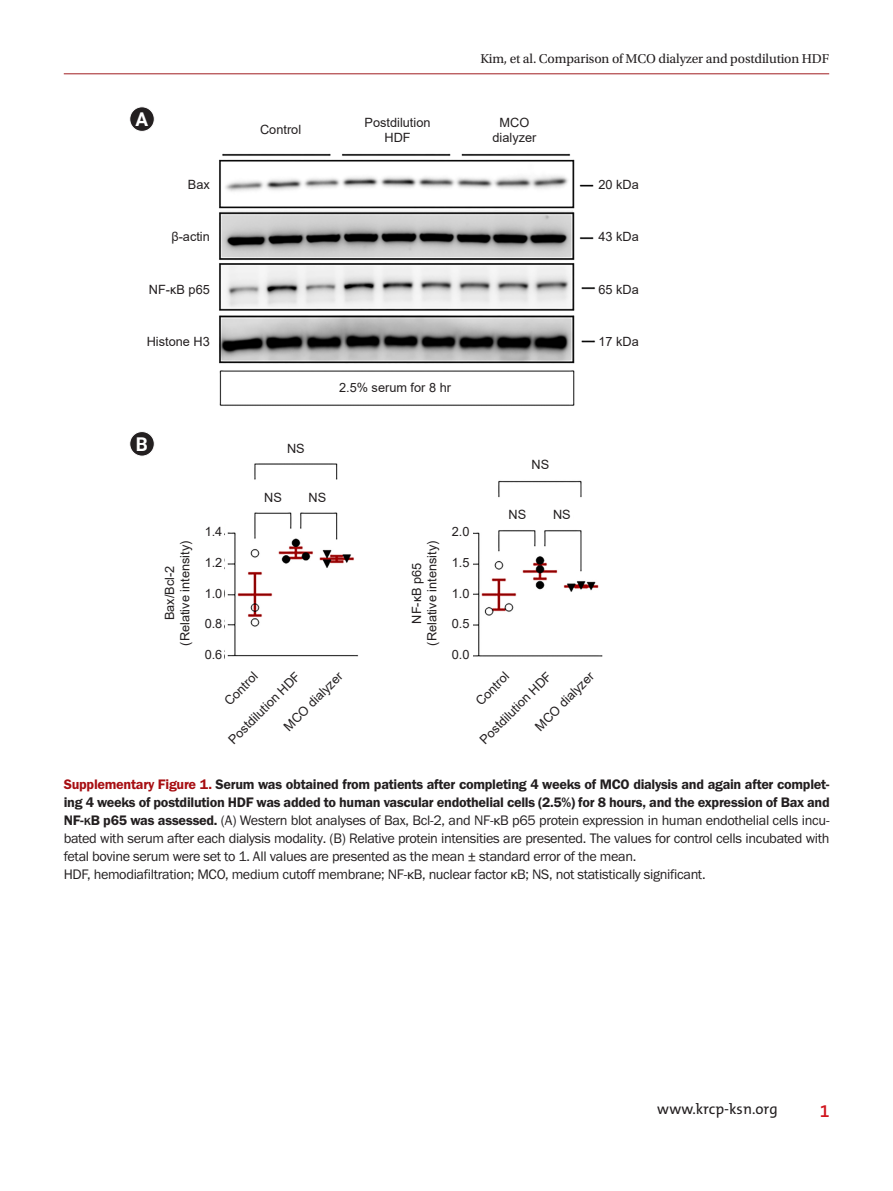
<style>
.page{position:relative;width:893px;height:1191px;background:#fff}
.page>*{position:absolute;margin:0;border:0;box-sizing:border-box;transform-origin:0 0}
.t1{font:700 18.9px "Roboto";color:#fff}
.t2{font:600 18px "The Mix B W6";color:#d1161e}
.t3{font:15px "The Mix B W5 Plain";color:#231f20}
.fig-caption{font:14.25px/18px "Franklin Gothic Pro";letter-spacing:-.02em;color:#231f20;text-align:justify}
.t4{font:13.5px "Utopia Std";letter-spacing:-.01em;color:#231f20}
.picture_print{font:12.75px "Arial";color:#231f20}
.s1{font-weight:600;color:#a70e12}
.s2{font-weight:600}
.s3{font-family:"Franklin Gothic";font-weight:500}
.s4{font-family:"Myriad Pro"}
</style>
<div class="page">
<hr style="left:64px;top:73px;width:765px;height:1px;background:#a11d21">
<img style="left:227px;top:463px;width:132px;height:194px">
<img style="left:474px;top:480px;width:129px;height:177px">
<div style="left:261px;top:491px;width:23px;height:14px;background:#fff"></div>
<div style="left:506px;top:508px;width:23px;height:15px;background:#fff"></div>
<div style="left:306px;top:491px;width:23px;height:14px;background:#fff"></div>
<div style="left:550px;top:508px;width:23px;height:15px;background:#fff"></div>
<div style="left:130px;top:431px;width:24px;height:25px;background:#231f20;border-radius:50%"></div>
<div style="left:129px;top:431px;width:26px;height:25px;border:1px solid #fff;border-radius:50%"></div>
<img style="left:219px;top:153px;width:377px;height:253px">
<div style="left:130px;top:107px;width:24px;height:24px;background:#231f20;border-radius:50%"></div>
<div style="left:129px;top:106px;width:26px;height:26px;border:1px solid #fff;border-radius:50%"></div>
<div style="left:315px;top:374px;width:160px;height:27px;background:#fff"></div>
<p class="t4" style="left:480px;top:51px;width:350px">Kim, et al. Comparison of MCO dialyzer and postdilution HDF</p>
<p class="t1" style="left:136px;top:106px;width:14px">A</p>
<p class="picture_print" style="left:260px;top:121px;width:43px">Control</p>
<p class="picture_print" style="left:365px;top:113px;width:67px">Postdilution</p>
<p class="picture_print" style="left:384px;top:129px;width:28px">HDF</p>
<p class="picture_print" style="left:500px;top:113px;width:31px">MCO</p>
<p class="picture_print" style="left:493px;top:129px;width:45px">dialyzer</p>
<p class="picture_print" style="left:188px;top:175px;width:23px">Bax</p>
<p class="picture_print" style="left:598px;top:175px;width:42px">20 kDa</p>
<p class="picture_print" style="left:171px;top:228px;width:40px">β-actin</p>
<p class="picture_print" style="left:598px;top:228px;width:42px">43 kDa</p>
<p class="picture_print" style="left:149px;top:280px;width:62px">NF-κB p65</p>
<p class="picture_print" style="left:598px;top:280px;width:42px">65 kDa</p>
<p class="picture_print" style="left:147px;top:333px;width:65px">Histone H3</p>
<p class="picture_print" style="left:598px;top:333px;width:42px">17 kDa</p>
<p class="picture_print" style="left:339px;top:379px;width:113px">2.5% serum for 8 hr</p>
<p class="t1" style="left:136px;top:431px;width:14px">B</p>
<p class="picture_print" style="left:287px;top:439px;width:19px">NS</p>
<p class="picture_print" style="left:532px;top:456px;width:19px">NS</p>
<p class="picture_print" style="left:264px;top:488px;width:19px">NS</p>
<p class="picture_print" style="left:309px;top:488px;width:19px">NS</p>
<p class="picture_print" style="left:509px;top:506px;width:19px">NS</p>
<p class="picture_print" style="left:553px;top:506px;width:19px">NS</p>
<p class="picture_print" style="left:176px;top:645px;width:106px;rotate:-90deg">(Relative intensity)</p>
<p class="picture_print" style="left:161px;top:620px;width:56px;rotate:-90deg">Bax/Bcl-2</p>
<p class="picture_print" style="left:205px;top:523px;width:19px">1.4</p>
<p class="picture_print" style="left:205px;top:554px;width:19px">1.2</p>
<p class="picture_print" style="left:205px;top:584px;width:19px">1.0</p>
<p class="picture_print" style="left:205px;top:615px;width:19px">0.8</p>
<p class="picture_print" style="left:205px;top:646px;width:19px">0.6</p>
<p class="picture_print" style="left:423px;top:645px;width:106px;rotate:-90deg">(Relative intensity)</p>
<p class="picture_print" style="left:408px;top:623px;width:62px;rotate:-90deg">NF-κB p65</p>
<p class="picture_print" style="left:452px;top:523px;width:19px">2.0</p>
<p class="picture_print" style="left:452px;top:554px;width:19px">1.5</p>
<p class="picture_print" style="left:452px;top:584px;width:19px">1.0</p>
<p class="picture_print" style="left:452px;top:615px;width:19px">0.5</p>
<p class="picture_print" style="left:452px;top:646px;width:19px">0.0</p>
<p class="picture_print" style="left:224px;top:735px;width:97px;rotate:-45deg">Postdilution HDF</p>
<p class="picture_print" style="left:476px;top:735px;width:97px;rotate:-45deg">Postdilution HDF</p>
<p class="picture_print" style="left:221px;top:696px;width:43px;rotate:-45deg">Control</p>
<p class="picture_print" style="left:472px;top:696px;width:43px;rotate:-45deg">Control</p>
<p class="picture_print" style="left:280px;top:722px;width:79px;rotate:-45deg">MCO dialyzer</p>
<p class="picture_print" style="left:531px;top:722px;width:79px;rotate:-45deg">MCO dialyzer</p>
<p class="fig-caption" style="left:64px;top:776px;width:767px"><span class="s1">Supplementary Figure 1.</span> <span class="s2">Serum was obtained from patients after completing 4 weeks of MCO dialysis and again after complet&shy;ing 4 weeks of postdilution HDF was added to human vascular endothelial cells (2.5%) for 8 hours, and the expression of Bax and NF-</span><span class="s3">κ</span><span class="s2">B p65 was assessed.</span> (A) Western blot analyses of Bax, Bcl-2, and NF-<span class="s4">κ</span>B p65 protein expression in human endothelial cells incu&shy;bated with serum after each dialysis modality. (B) Relative protein intensities are presented. The values for control cells incubated with fetal bovine serum were set to 1. All values are presented as the mean ± standard error of the mean.</p>
<p class="fig-caption" style="left:64px;top:866px;width:643px">HDF, hemodiafiltration; MCO, medium cutoff membrane; NF-<span class="s4">κ</span>B, nuclear factor <span class="s4">κ</span>B; NS, not statistically significant.</p>
<p class="t3" style="left:657px;top:1099px;width:122px">www.krcp-ksn.org</p>
<p class="t2" style="left:820px;top:1099px;width:11px">1</p>
</div>
